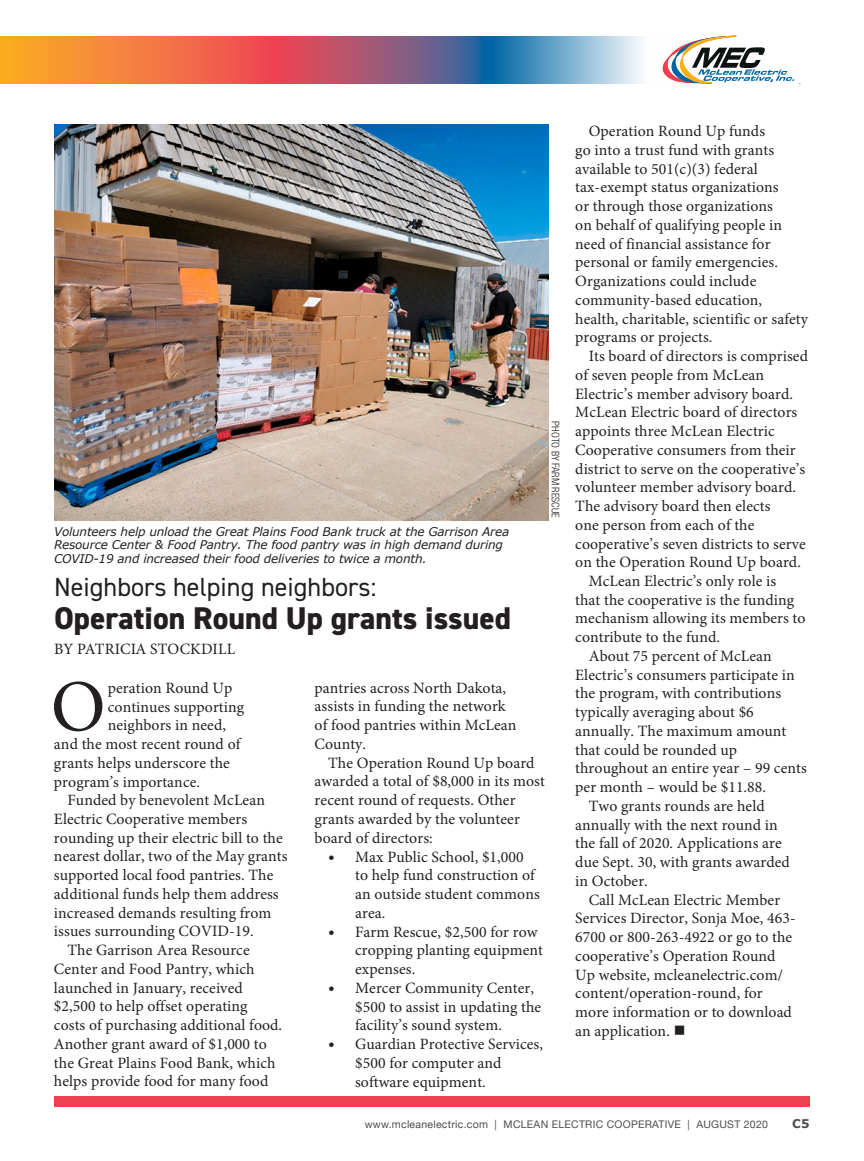
<style>
.page{position:relative;width:864px;height:1161px;background:#fff}
.page>*{position:absolute;margin:0;border:0;box-sizing:border-box;transform-origin:0 0}
.t1{font:73.5px "Minion Pro";color:#231f20}
.t2{font:800 31.5px "DIN2014";color:#231f20}
.t3{font:26.25px "DIN2014";color:#231f20}
.t4{font:15.75px/18.8px "Minion Pro";letter-spacing:.005em;color:#231f20}
.t5{font:italic 12px/13.5px "Verdana";letter-spacing:-.015em;color:#231f20}
.t6{font:700 12px "Verdana";color:#4d4d4f}
.t7{font:10.5px "Helvetica Neue";letter-spacing:.025em;color:#4d4d4f}
.t8{font:300 condensed 10.5px "Helvetica Neue";color:#231f20}
.s1{font-family:"Novarese";font-size:13.5px}
</style>
<div class="page">
<div style="left:54px;top:1097px;width:756px;height:10px;background:#ef4151"></div>
<img style="left:54px;top:125px;width:494px;height:395px">
<svg style="left:708px;top:36px;width:93px;height:48px"></svg>
<svg style="left:0;top:36px;width:708px;height:48px"></svg>
<p class="t5" style="left:54px;top:524px;width:457px">Volunteers help unload the Great Plains Food Bank truck at the Garrison Area<br>Resource Center &amp; Food Pantry. The food pantry was in high demand during<br>COVID-19 and increased their food deliveries to twice a month.</p>
<h3 class="t3" style="left:54px;top:570px;width:324px">Neighbors helping neighbors:</h3>
<h2 class="t2" style="left:54px;top:597px;width:458px">Operation Round Up grants issued</h2>
<p class="t4" style="left:54px;top:640px;width:183px">BY PATRICIA STOCKDILL</p>
<p class="t8" style="left:562px;top:421px;width:98px;rotate:90deg">PHOTO BY FARM RESCUE</p>
<h1 class="t1" style="left:51px;top:658px;width:56px">O</h1>
<p class="t4" style="left:108px;top:678px;width:126px">peration Round Up</p>
<p class="t4" style="left:108px;top:697px;width:138px">continues supporting</p>
<p class="t4" style="left:108px;top:716px;width:120px">neighbors in need,</p>
<p class="t4" style="left:54px;top:735px;width:188px">and the most recent round of</p>
<p class="t4" style="left:54px;top:753px;width:177px">grants helps underscore the</p>
<p class="t4" style="left:54px;top:772px;width:148px">program’s importance.</p>
<p class="t4" style="left:67px;top:791px;width:199px">Funded by benevolent McLean</p>
<p class="t4" style="left:54px;top:810px;width:195px">Electric Cooperative members</p>
<p class="t4" style="left:54px;top:828px;width:230px">rounding up their electric bill to the</p>
<p class="t4" style="left:54px;top:847px;width:235px">nearest dollar, two of the May grants</p>
<p class="t4" style="left:54px;top:866px;width:221px">supported local food pantries. The</p>
<p class="t4" style="left:54px;top:885px;width:226px">additional funds help them address</p>
<p class="t4" style="left:54px;top:903px;width:219px">increased demands resulting from</p>
<p class="t4" style="left:54px;top:922px;width:201px">issues surrounding COVID-19.</p>
<p class="t4" style="left:67px;top:941px;width:184px">The Garrison Area Resource</p>
<p class="t4" style="left:54px;top:960px;width:202px">Center and Food Pantry, which</p>
<p class="t4" style="left:54px;top:978px;width:190px">launched in January, received</p>
<p class="t4" style="left:54px;top:997px;width:195px">$2,500 to help offset operating</p>
<p class="t4" style="left:54px;top:1016px;width:230px">costs of purchasing additional food.</p>
<p class="t4" style="left:54px;top:1035px;width:214px">Another grant award of $1,000 to</p>
<p class="t4" style="left:54px;top:1053px;width:223px">the Great Plains Food Bank, which</p>
<p class="t4" style="left:54px;top:1072px;width:216px">helps provide food for many food</p>
<p class="t4" style="left:315px;top:678px;width:203px">pantries across North Dakota, assists in funding the network of food pantries within McLean<br>County.</p>
<p class="t4" style="left:315px;top:753px;width:232px;text-indent:13px">The Operation Round Up board awarded a total of $8,000 in its most recent round of requests. Other grants awarded by the volunteer board of directors:</p>
<p class="t4" style="left:355px;top:847px;width:186px;text-indent:-27px"><span class="s1">•</span> Max Public School, $1,000 to help fund construction of an outside student commons area.</p>
<p class="t4" style="left:355px;top:922px;width:189px;text-indent:-27px"><span class="s1">•</span> Farm Rescue, $2,500 for row cropping planting equipment expenses.</p>
<p class="t4" style="left:355px;top:978px;width:188px;text-indent:-27px"><span class="s1">•</span> Mercer Community Center, $500 to assist in updating the facility’s sound system.</p>
<p class="t4" style="left:355px;top:1035px;width:189px;text-indent:-27px"><span class="s1">•</span> Guardian Protective Services, $500 for computer and software equipment.</p>
<p class="t4" style="left:575px;top:122px;width:234px;text-indent:13px">Operation Round Up funds<br>go into a trust fund with grants available to 501(c)(3) federal tax-exempt status organizations<br>or through those organizations<br>on behalf of qualifying people in need of financial assistance for personal or family emergencies.<br>Organizations could include community-based education, health, charitable, scientific or safety programs or projects.</p>
<p class="t4" style="left:589px;top:347px;width:221px">Its board of directors is comprised</p>
<p class="t4" style="left:575px;top:366px;width:190px">of seven people from McLean</p>
<p class="t4" style="left:575px;top:384px;width:219px">Electric’s member advisory board.</p>
<p class="t4" style="left:575px;top:403px;width:224px">McLean Electric board of directors</p>
<p class="t4" style="left:575px;top:422px;width:201px">appoints three McLean Electric</p>
<p class="t4" style="left:575px;top:440px;width:222px">Cooperative consumers from their</p>
<p class="t4" style="left:575px;top:459px;width:231px">district to serve on the cooperative’s</p>
<p class="t4" style="left:575px;top:478px;width:222px">volunteer member advisory board.</p>
<p class="t4" style="left:575px;top:497px;width:197px">The advisory board then elects</p>
<p class="t4" style="left:575px;top:515px;width:181px">one person from each of the</p>
<p class="t4" style="left:575px;top:534px;width:232px">cooperative’s seven districts to serve</p>
<p class="t4" style="left:575px;top:553px;width:227px">on the Operation Round Up board.</p>
<p class="t4" style="left:589px;top:572px;width:189px">McLean Electric’s only role is</p>
<p class="t4" style="left:575px;top:590px;width:220px">that the cooperative is the funding</p>
<p class="t4" style="left:575px;top:609px;width:232px">mechanism allowing its members to</p>
<p class="t4" style="left:575px;top:628px;width:146px">contribute to the fund.</p>
<p class="t4" style="left:589px;top:647px;width:185px">About 75 percent of McLean</p>
<p class="t4" style="left:575px;top:665px;width:221px">Electric’s consumers participate in</p>
<p class="t4" style="left:575px;top:684px;width:207px">the program, with contributions</p>
<p class="t4" style="left:575px;top:703px;width:180px">typically averaging about $6</p>
<p class="t4" style="left:575px;top:722px;width:213px">annually. The maximum amount</p>
<p class="t4" style="left:575px;top:740px;width:163px">that could be rounded up</p>
<p class="t4" style="left:575px;top:759px;width:233px">throughout an entire year – 99 cents</p>
<p class="t4" style="left:575px;top:778px;width:192px">per month – would be $11.88.</p>
<p class="t4" style="left:589px;top:797px;width:177px">Two grants rounds are held</p>
<p class="t4" style="left:575px;top:815px;width:204px">annually with the next round in</p>
<p class="t4" style="left:575px;top:834px;width:208px">the fall of 2020. Applications are</p>
<p class="t4" style="left:575px;top:853px;width:216px">due Sept. 30, with grants awarded</p>
<p class="t4" style="left:575px;top:872px;width:74px">in October.</p>
<p class="t4" style="left:589px;top:890px;width:193px">Call McLean Electric Member</p>
<p class="t4" style="left:575px;top:909px;width:222px">Services Director, Sonja Moe, 463-</p>
<p class="t4" style="left:575px;top:928px;width:218px">6700 or 800-263-4922 or go to the</p>
<p class="t4" style="left:575px;top:947px;width:202px">cooperative’s Operation Round</p>
<p class="t4" style="left:575px;top:965px;width:209px">Up website, mcleanelectric.com/</p>
<p class="t4" style="left:575px;top:984px;width:189px">content/operation-round, for</p>
<p class="t4" style="left:575px;top:1003px;width:218px">more information or to download</p>
<p class="t4" style="left:575px;top:1021px;width:112px">an application. ■</p>
<p class="t7" style="left:365px;top:1116px;width:405px">www.mcleanelectric.com | MCLEAN ELECTRIC COOPERATIVE | AUGUST 2020</p>
<p class="t6" style="left:792px;top:1116px;width:19px">C5</p>
</div>
